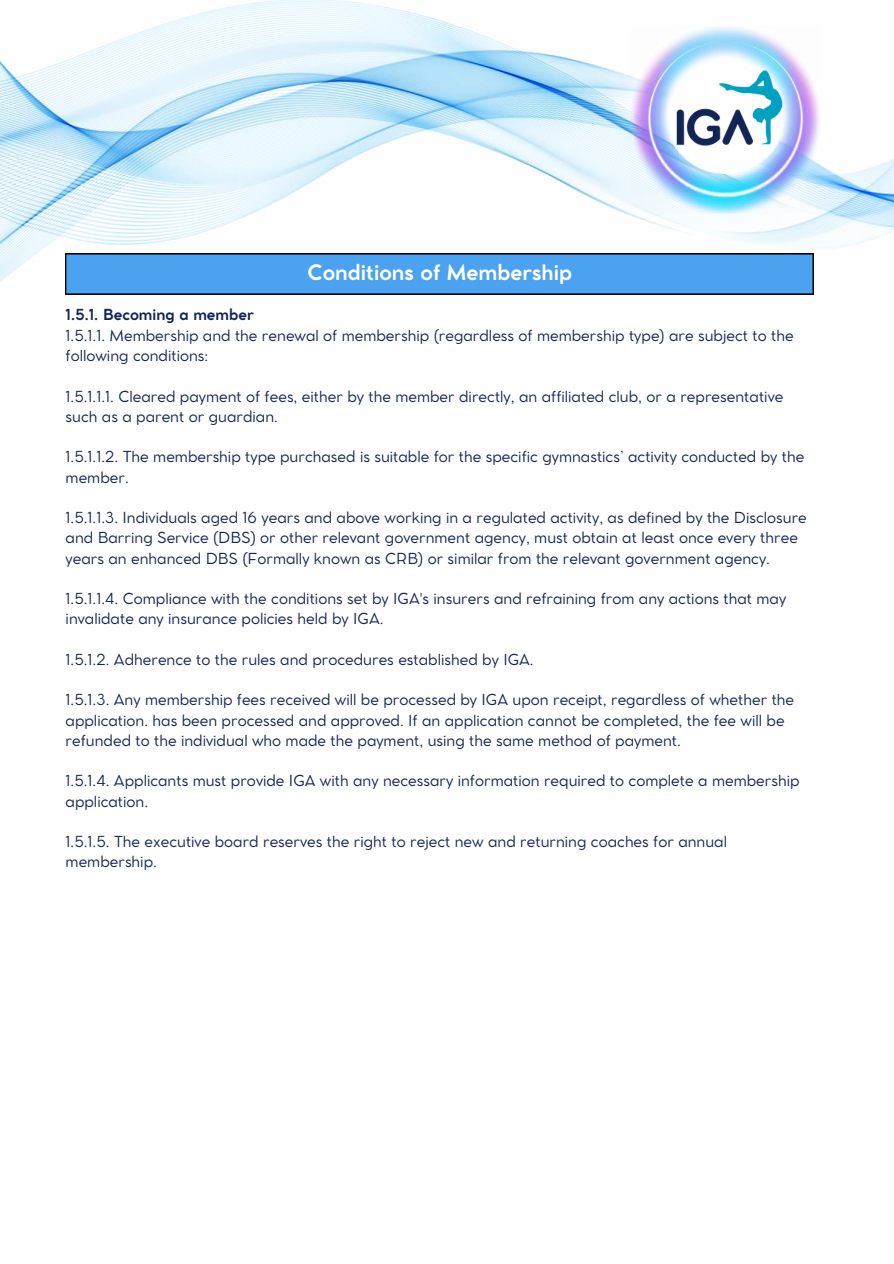
<style>
.page{position:relative;width:894px;height:1264px;background:#fff}
.page>*{position:absolute;margin:0;border:0;box-sizing:border-box;transform-origin:0 0}
.t1{font:700 21px "Cocomat Pro";color:#fff}
.t2{font:15px/20.2px "Cocomat Pro";color:#132555}
.t3{font:700 15px "Cocomat Pro";color:#132555}
</style>
<div class="page">
<img style="left:0;top:0;width:893px;height:281px">
<img style="left:630px;top:26px;width:190px;height:188px">
<svg style="left:65px;top:253px;width:748px;height:41px;background:#4699e2"></svg>
<h1 class="t1" style="left:307px;top:258px;width:266px">Conditions of Membership</h1>
<p class="t3" style="left:66px;top:305px;width:190px">1.5.1. Becoming a member</p>
<p class="t2" style="left:66px;top:325px;width:729px">1.5.1.1. Membership and the renewal of membership (regardless of membership type) are subject to the following conditions:</p>
<p class="t2" style="left:66px;top:385px;width:719px">1.5.1.1.1. Cleared payment of fees, either by the member directly, an affiliated club, or a representative such as a parent or guardian.</p>
<p class="t2" style="left:66px;top:446px;width:740px">1.5.1.1.2. The membership type purchased is suitable for the specific gymnastics’ activity conducted by the member.</p>
<p class="t2" style="left:66px;top:507px;width:742px">1.5.1.1.3. Individuals aged 16 years and above working in a regulated activity, as defined by the Disclosure and Barring Service (DBS) or other relevant government agency, must obtain at least once every three years an enhanced DBS (Formally known as CRB) or similar from the relevant government agency.</p>
<p class="t2" style="left:66px;top:588px;width:722px">1.5.1.1.4. Compliance with the conditions set by IGA's insurers and refraining from any actions that may invalidate any insurance policies held by IGA.</p>
<p class="t2" style="left:66px;top:649px;width:469px">1.5.1.2. Adherence to the rules and procedures established by IGA.</p>
<p class="t2" style="left:66px;top:689px;width:729px">1.5.1.3. Any membership fees received will be processed by IGA upon receipt, regardless of whether the application. has been processed and approved. If an application cannot be completed, the fee will be refunded to the individual who made the payment, using the same method of payment.</p>
<p class="t2" style="left:66px;top:770px;width:735px">1.5.1.4. Applicants must provide IGA with any necessary information required to complete a membership application.</p>
<p class="t2" style="left:66px;top:831px;width:662px">1.5.1.5. The executive board reserves the right to reject new and returning coaches for annual membership.</p>
</div>
